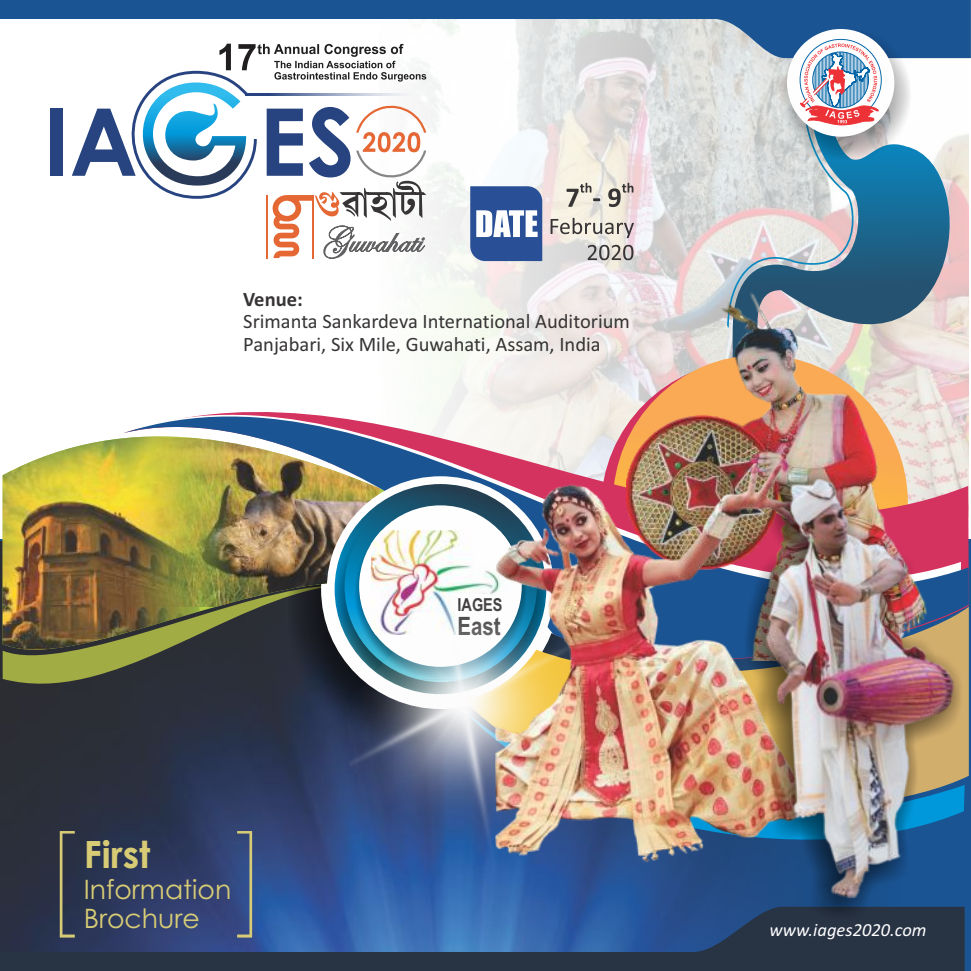
<style>
.page{position:relative;width:971px;height:971px;background:#fff}
.page>*{position:absolute;margin:0;border:0;box-sizing:border-box;transform-origin:0 0}
.t1{font:700 37.45px "Century Gothic";color:#d7cc75}
.t2{font:26.78px/28.7px "Century Gothic";color:#d7cc75}
.t3{font:700 25.2px "Arial Narrow";color:#373435}
.t4{font:20.47px/22.6px "Calibri";color:#373435}
.t5{font:700 20.47px "Calibri";color:#373435}
.t6{font:italic 18.55px "Calibri";color:#fefefe}
.t7{font:700 17.85px "Arial Narrow";color:#373435}
</style>
<div class="page">
<img style="left:416px;top:58px;width:552px;height:280px">
<img style="left:0;top:541px;width:272px;height:365px">
<svg style="left:881px;top:70px;width:89px;height:507px"></svg>
<svg style="left:0;top:906px;width:964px;height:64px;background:#2c3f61"></svg>
<svg style="left:3px;top:674px;width:269px;height:33px;background:#363a38"></svg>
<svg style="left:0;top:0;width:970px;height:58px"></svg>
<div style="left:781px;top:30px;width:129px;height:129px;background:#373435;opacity:.41"></div>
<div style="left:786px;top:29px;width:108px;height:108px;background:#fefefe;border-radius:50%"></div>
<svg style="left:726px;top:39px;width:155px;height:254px;background:#aeb9c4"></svg>
<svg style="left:3px;top:651px;width:118px;height:23px;background:#96a043"></svg>
<img style="left:3px;top:438px;width:118px;height:213px">
<img style="left:123px;top:340px;width:845px;height:346px">
<svg style="left:333px;top:499px;width:162px;height:34px"></svg>
<svg style="left:344px;top:491px;width:192px;height:191px"></svg>
<div style="left:355px;top:509px;width:170px;height:170px;background:#201e1e;opacity:.41"></div>
<div style="left:359px;top:505px;width:162px;height:161px;background:#fefefe;border-radius:50%"></div>
<img style="left:371px;top:530px;width:88px;height:3px">
<img style="left:272px;top:533px;width:495px;height:401px">
<img style="left:625px;top:293px;width:301px;height:176px">
<img style="left:495px;top:463px;width:303px;height:397px">
<div style="left:743px;top:469px;width:222px;height:451px;background:#201e1e;opacity:.73"></div>
<img style="left:765px;top:478px;width:189px;height:420px">
<svg style="left:60px;top:830px;width:15px;height:107px;background:#4b4f50"></svg>
<svg style="left:237px;top:830px;width:15px;height:107px;background:#546683"></svg>
<svg style="left:550px;top:183px;width:83px;height:77px;background:#d1ccc5"></svg>
<svg style="left:470px;top:186px;width:72px;height:75px"></svg>
<div style="left:50px;top:109px;width:13px;height:67px;background:#284480"></div>
<hr style="left:246px;top:93px;width:212px;height:3px;background:#284480">
<svg style="left:72px;top:44px;width:354px;height:215px"></svg>
<p class="t5" style="left:243px;top:290px;width:61px">Venue:</p>
<p class="t4" style="left:243px;top:312px;width:388px">Srimanta Sankardeva International Auditorium<br>Panjabari, Six Mile, Guwahati, Assam, India</p>
<h1 class="t1" style="left:84px;top:840px;width:68px">First</h1>
<h2 class="t2" style="left:84px;top:877px;width:149px">Information<br>Brochure</h2>
<p class="t7" style="left:457px;top:597px;width:46px">IAGES</p>
<p class="t3" style="left:457px;top:616px;width:45px">East</p>
<p class="t6" style="left:769px;top:921px;width:158px">www.iages2020.com</p>
</div>
